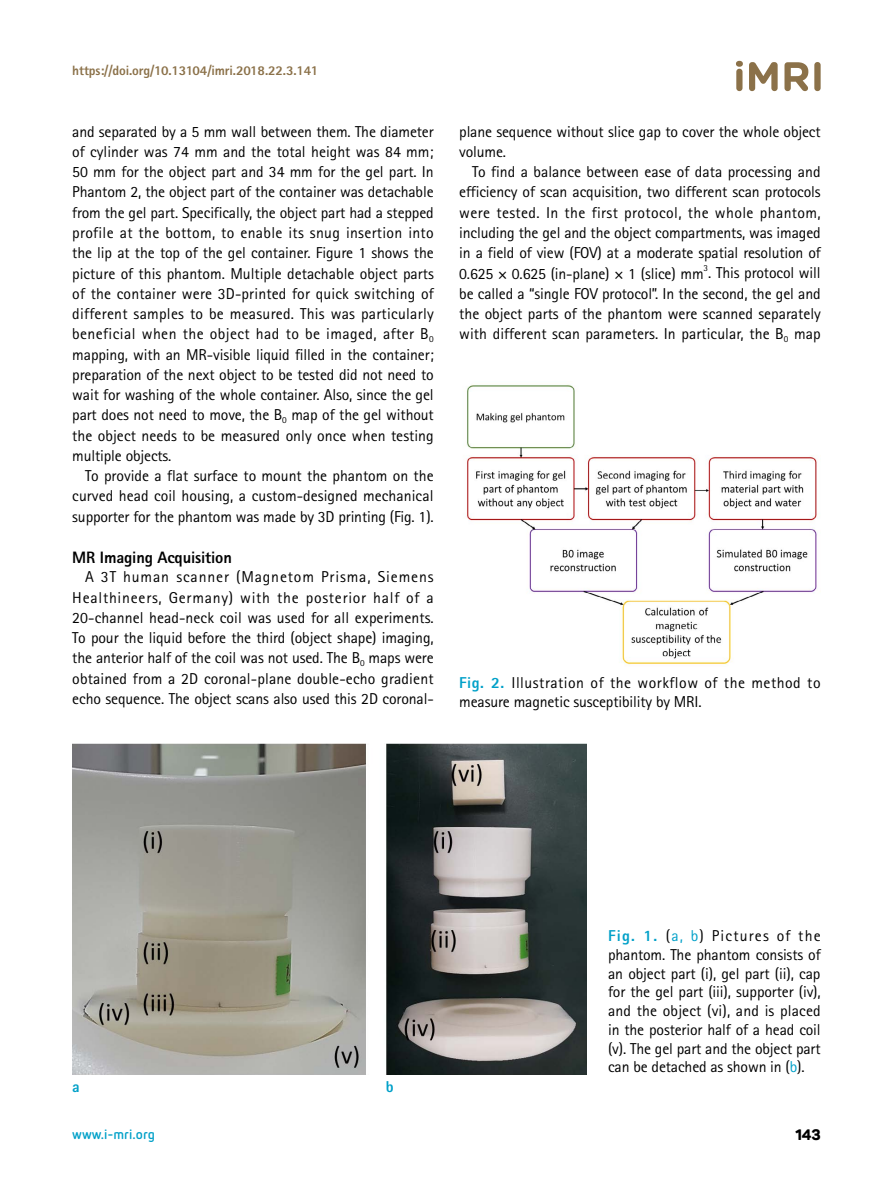
<style>
.page{position:relative;width:893px;height:1191px;background:#fff}
.page>*{position:absolute;margin:0;border:0;box-sizing:border-box;transform-origin:0 0}
.t1{font:800 16.5px "Rotis Sans Serif Std";letter-spacing:-.01em;color:#000}
.t2{font:15.75px/20.2px "Rotis Sans Serif Std";letter-spacing:-.01em;color:#000;text-align:justify}
.t3{font:15.75px/18.8px "Rotis Sans Serif Std";letter-spacing:.03em;color:#000}
.t4{font:800 15.75px "Rotis Sans Serif Std";color:#00a0c8}
.t5{font:800 15px "Panton";color:#000}
.t6{font:800 13.5px "Rotis Sans Serif Std";letter-spacing:-.01em;color:#8b7149}
.t7{font:700 13.5px "Netto Pro";color:#00a0c8}
.t8{font:9.15px "Rotis Sans Serif Std";color:#000}
.s1{font-weight:800;color:#00a0c8}
.s2{color:#00a0c8}
</style>
<div class="page">
<svg style="left:736px;top:61px;width:7px;height:30px"></svg>
<svg style="left:749px;top:62px;width:29px;height:29px"></svg>
<svg style="left:784px;top:62px;width:24px;height:29px"></svg>
<svg style="left:814px;top:62px;width:7px;height:29px"></svg>
<img style="left:72px;top:743px;width:515px;height:331px">
<img style="left:467px;top:384px;width:350px;height:281px">
<p class="t6" style="left:72px;top:62px;width:247px">https://doi.org/10.13104/imri.2018.22.3.141</p>
<p class="t2" style="left:72px;top:121px;width:363px">and separated by a 5 mm wall between them. The diameter of cylinder was 74 mm and the total height was 84 mm; 50 mm for the object part and 34 mm for the gel part. In Phantom 2, the object part of the container was detachable from the gel part. Specifically, the object part had a stepped profile at the bottom, to enable its snug insertion into the lip at the top of the gel container. Figure 1 shows the picture of this phantom. Multiple detachable object parts of the container were 3D-printed for quick switching of different samples to be measured. This was particularly beneficial when the object had to be imaged, after B<sub>0 </sub>mapping, with an MR-visible liquid filled in the container; preparation of the next object to be tested did not need to wait for washing of the whole container. Also, since the gel part does not need to move, the B<sub>0</sub> map of the gel without the object needs to be measured only once when testing multiple objects.</p>
<p class="t2" style="left:72px;top:465px;width:363px;text-indent:13px">To provide a flat surface to mount the phantom on the curved head coil housing, a custom-designed mechanical supporter for the phantom was made by 3D printing (Fig. 1).</p>
<p class="t1" style="left:72px;top:546px;width:161px">MR Imaging Acquisition</p>
<p class="t2" style="left:72px;top:567px;width:363px;text-indent:13px">A 3T human scanner (Magnetom Prisma, Siemens Healthineers, Germany) with the posterior half of a 20-channel head-neck coil was used for all experiments.<br>To pour the liquid before the third (object shape) imaging, the anterior half of the coil was not used. The B<sub>0</sub> maps were obtained from a 2D coronal-plane double-echo gradient echo sequence. The object scans also used this 2D coronal-</p>
<p class="t2" style="left:459px;top:121px;width:363px">plane sequence without slice gap to cover the whole object volume.</p>
<p class="t2" style="left:459px;top:162px;width:363px;text-indent:13px">To find a balance between ease of data processing and efficiency of scan acquisition, two different scan protocols were tested. In the first protocol, the whole phantom, including the gel and the object compartments, was imaged in a field of view (FOV) at a moderate spatial resolution of 0.625 × 0.625 (in-plane) × 1 (slice) mm . This protocol will</p>
<p class="t8" style="left:704px;top:262px;width:6px">3</p>
<p class="t2" style="left:459px;top:283px;width:363px">be called a “single FOV protocol”. In the second, the gel and the object parts of the phantom were scanned separately with different scan parameters. In particular, the B<sub>0</sub> map</p>
<p class="t3" style="left:459px;top:673px;width:363px"><span class="s1">Fig. 2.</span> Illustration of the workflow of the method to measure magnetic susceptibility by MRI.</p>
<p class="t4" style="left:72px;top:1077px;width:9px">a</p>
<p class="t4" style="left:386px;top:1077px;width:9px">b</p>
<p class="t2" style="left:608px;top:926px;width:214px;line-height:18.8px"><span class="s1">Fig. 1.</span> (<span class="s2">a, b</span>) Pictures of the phantom. The phantom consists of an object part (i), gel part (ii), cap for the gel part (iii), supporter (iv), and the object (vi), and is placed in the posterior half of a head coil (v). The gel part and the object part can be detached as shown in (<span class="s2">b</span>).</p>
<p class="t7" style="left:72px;top:1124px;width:84px">www.i-mri.org</p>
<p class="t5" style="left:795px;top:1125px;width:27px">143</p>
</div>
